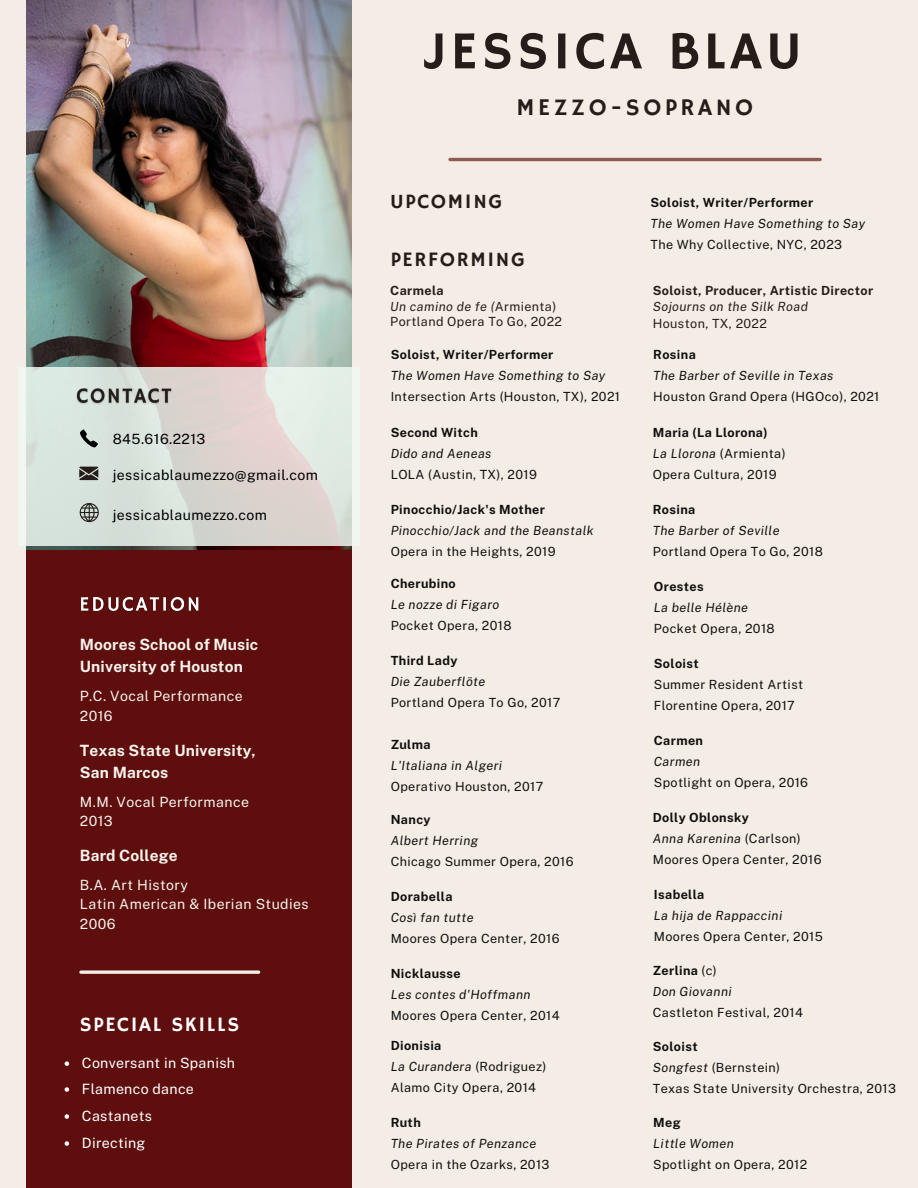
<style>
.page{position:relative;width:918px;height:1188px;background:#f4ede5}
.page>*{position:absolute;margin:0;border:0;box-sizing:border-box;transform-origin:0 0}
.t1{font:53.55px "Hammersmith One";letter-spacing:.08em;color:#241d19}
.t2{font:24px "Hammersmith One";letter-spacing:.15em;color:#241d19}
.t3{font:20.4px "Hammersmith One";letter-spacing:.08em;color:#241d19}
.t4{font:20.4px "Hammersmith One";letter-spacing:.08em;color:#fff}
.t5{font:700 15.45px/21.3px "Public Sans";letter-spacing:.01em;color:#f6f3ec}
.t6{font:14.25px/26.7px "Public Sans";letter-spacing:.02em;color:#fff}
.t7{font:14.1px/19.2px "Public Sans";letter-spacing:.03em;color:#f6f3ec}
.t8{font:14.1px "Public Sans";letter-spacing:.03em;color:#000}
.t9{font:12.6px/21px "Public Sans";letter-spacing:.03em;color:#100f0d}
.t10{font:italic 12.6px/21px "Public Sans";letter-spacing:.03em;color:#100f0d}
.t11{font:700 12.6px "Public Sans";letter-spacing:.03em;color:#100f0d}
.t12{font:12.6px/15.8px "Public Sans";letter-spacing:.03em;color:#241d19}
.t13{font:700 12.6px "Public Sans";letter-spacing:.03em;color:#241d19}
.t14{font:italic 12.6px "Public Sans";letter-spacing:.03em;color:#241d19}
.s1{font-weight:700}
.s2{font-style:italic}
.s3{font-weight:700;font-style:normal}
.s4{font-style:normal}
</style>
<div class="page">
<img style="left:26px;top:0;width:325px;height:551px">
<div style="left:26px;top:551px;width:325px;height:637px;background:#5e0e0d"></div>
<svg style="left:18px;top:367px;width:342px;height:179px;background:#dcdfd9"></svg>
<hr style="left:450px;top:158px;width:370px;height:3px;background:#8f5a51">
<svg style="left:81px;top:970px;width:178px;height:4px"></svg>
<img style="left:73px;top:382px;width:104px;height:33px">
<img style="left:81px;top:597px;width:118px;height:15px">
<svg style="left:65px;top:1061px;width:4px;height:5px"></svg>
<svg style="left:65px;top:1087px;width:4px;height:5px"></svg>
<svg style="left:65px;top:1114px;width:4px;height:5px"></svg>
<svg style="left:65px;top:1141px;width:4px;height:5px"></svg>
<svg style="left:80px;top:429px;width:18px;height:18px"></svg>
<svg style="left:79px;top:467px;width:19px;height:13px"></svg>
<svg style="left:80px;top:503px;width:19px;height:19px"></svg>
<p class="t8" style="left:113px;top:431px;width:94px">845.616.2213</p>
<p class="t8" style="left:113px;top:467px;width:207px">jessicablaumezzo@gmail.com</p>
<p class="t8" style="left:113px;top:507px;width:156px">jessicablaumezzo.com</p>
<p class="t5" style="left:80px;top:634px;width:180px">Moores School of Music<br>University of Houston</p>
<p class="t7" style="left:80px;top:687px;width:164px">P.C. Vocal Performance<br>2016</p>
<p class="t5" style="left:80px;top:740px;width:177px">Texas State University,<br>San Marcos</p>
<p class="t7" style="left:80px;top:793px;width:171px">M.M. Vocal Performance<br>2013</p>
<p class="t5" style="left:80px;top:844px;width:99px">Bard College</p>
<p class="t7" style="left:80px;top:876px;width:230px">B.A. Art History<br>Latin American &amp; Iberian Studies<br>2006</p>
<h3 class="t4" style="left:80px;top:1012px;width:161px">SPECIAL SKILLS</h3>
<p class="t6" style="left:82px;top:1050px;width:155px">Conversant in Spanish<br>Flamenco dance<br>Castanets<br>Directing</p>
<h1 class="t1" style="left:424px;top:20px;width:379px">JESSICA BLAU</h1>
<h2 class="t2" style="left:517px;top:93px;width:238px">MEZZO-SOPRANO</h2>
<h3 class="t3" style="left:390px;top:190px;width:113px">UPCOMING</h3>
<p class="t11" style="left:651px;top:195px;width:164px">Soloist, Writer/Performer</p>
<p class="t10" style="left:651px;top:212px;width:216px">The Women Have Something to Say</p>
<p class="t9" style="left:651px;top:233px;width:193px">The Why Collective, NYC, 2023</p>
<h3 class="t3" style="left:391px;top:248px;width:136px">PERFORMING</h3>
<p class="t12" style="left:390px;top:282px;width:173px"><span class="s1">Carmela<br></span><span class="s2">Un camino de fe (</span>Armienta)<br>Portland Opera To Go, 2022</p>
<p class="t11" style="left:391px;top:347px;width:164px">Soloist, Writer/Performer</p>
<p class="t10" style="left:391px;top:365px;width:216px">The Women Have Something to Say</p>
<p class="t9" style="left:391px;top:386px;width:231px">Intersection Arts (Houston, TX), 2021</p>
<p class="t11" style="left:391px;top:425px;width:89px">Second Witch</p>
<p class="t10" style="left:391px;top:443px;width:102px">Dido and Aeneas</p>
<p class="t9" style="left:391px;top:464px;width:148px">LOLA (Austin, TX), 2019</p>
<p class="t11" style="left:391px;top:502px;width:156px">Pinocchio/Jack's Mother</p>
<p class="t10" style="left:391px;top:520px;width:205px">Pinocchio/Jack and the Beanstalk</p>
<p class="t9" style="left:391px;top:541px;width:166px">Opera in the Heights, 2019</p>
<p class="t11" style="left:391px;top:576px;width:67px">Cherubino</p>
<p class="t10" style="left:391px;top:594px;width:110px">Le nozze di Figaro</p>
<p class="t9" style="left:391px;top:615px;width:122px">Pocket Opera, 2018</p>
<p class="t11" style="left:391px;top:653px;width:68px">Third Lady</p>
<p class="t10" style="left:391px;top:671px;width:96px">Die Zauberflöte</p>
<p class="t9" style="left:391px;top:692px;width:171px">Portland Opera To Go, 2017</p>
<p class="t11" style="left:391px;top:737px;width:41px">Zulma</p>
<p class="t10" style="left:391px;top:755px;width:113px">L'Italiana in Algeri</p>
<p class="t9" style="left:391px;top:776px;width:154px">Operativo Houston, 2017</p>
<p class="t11" style="left:391px;top:812px;width:41px">Nancy</p>
<p class="t10" style="left:391px;top:830px;width:89px">Albert Herring</p>
<p class="t9" style="left:391px;top:851px;width:184px">Chicago Summer Opera, 2016</p>
<p class="t11" style="left:391px;top:889px;width:63px">Dorabella</p>
<p class="t10" style="left:391px;top:907px;width:85px">Così fan tutte</p>
<p class="t9" style="left:391px;top:928px;width:170px">Moores Opera Center, 2016</p>
<p class="t11" style="left:391px;top:966px;width:72px">Nicklausse</p>
<p class="t10" style="left:391px;top:984px;width:141px">Les contes d'Hoffmann</p>
<p class="t9" style="left:391px;top:1005px;width:170px">Moores Opera Center, 2014</p>
<p class="t13" style="left:653px;top:283px;width:222px">Soloist, Producer, Artistic Director</p>
<p class="t14" style="left:653px;top:299px;width:157px">Sojourns on the Silk Road</p>
<p class="t12" style="left:653px;top:316px;width:116px">Houston, TX, 2022</p>
<p class="t11" style="left:653px;top:347px;width:44px">Rosina</p>
<p class="t10" style="left:653px;top:365px;width:182px">The Barber of Seville in Texas</p>
<p class="t9" style="left:653px;top:386px;width:228px">Houston Grand Opera (HGOco), 2021</p>
<p class="t9" style="left:653px;top:421px;width:134px"><span class="s1">Maria (La Llorona)<br></span><span class="s2">La Llorona</span> (Armienta)<br>Opera Cultura, 2019</p>
<p class="t11" style="left:653px;top:502px;width:44px">Rosina</p>
<p class="t10" style="left:653px;top:520px;width:128px">The Barber of Seville</p>
<p class="t9" style="left:653px;top:541px;width:172px">Portland Opera To Go, 2018</p>
<p class="t11" style="left:654px;top:579px;width:51px">Orestes</p>
<p class="t10" style="left:654px;top:597px;width:96px">La belle Hélène</p>
<p class="t9" style="left:654px;top:618px;width:122px">Pocket Opera, 2018</p>
<p class="t11" style="left:654px;top:656px;width:46px">Soloist</p>
<p class="t9" style="left:654px;top:674px;width:151px">Summer Resident Artist<br>Florentine Opera, 2017</p>
<p class="t11" style="left:654px;top:733px;width:51px">Carmen</p>
<p class="t10" style="left:654px;top:751px;width:48px">Carmen</p>
<p class="t9" style="left:654px;top:772px;width:156px">Spotlight on Opera, 2016</p>
<p class="t9" style="left:653px;top:806px;width:170px"><span class="s1">Dolly Oblonsky<br></span><span class="s2">Anna Karenina</span> (Carlson)<br>Moores Opera Center, 2016</p>
<p class="t11" style="left:654px;top:887px;width:52px">Isabella</p>
<p class="t10" style="left:654px;top:905px;width:130px">La hija de Rappaccini</p>
<p class="t9" style="left:654px;top:926px;width:171px">Moores Opera Center, 2015</p>
<p class="t10" style="left:653px;top:960px;width:80px"><span class="s3">Zerlina</span> <span class="s4">(c)<br></span>Don Giovanni</p>
<p class="t9" style="left:653px;top:1002px;width:152px">Castleton Festival, 2014</p>
<p class="t9" style="left:391px;top:1035px;width:157px"><span class="s1">Dionisia<br></span><span class="s2">La Curandera</span> (Rodriguez)<br>Alamo City Opera, 2014</p>
<p class="t9" style="left:653px;top:1036px;width:245px"><span class="s1">Soloist<br></span><span class="s2">Songfest</span> (Bernstein)<br>Texas State University Orchestra, 2013</p>
<p class="t11" style="left:391px;top:1115px;width:32px">Ruth</p>
<p class="t10" style="left:391px;top:1133px;width:147px">The Pirates of Penzance</p>
<p class="t9" style="left:391px;top:1154px;width:160px">Opera in the Ozarks, 2013</p>
<p class="t11" style="left:653px;top:1115px;width:29px">Meg</p>
<p class="t10" style="left:653px;top:1133px;width:82px">Little Women</p>
<p class="t9" style="left:653px;top:1154px;width:155px">Spotlight on Opera, 2012</p>
</div>
